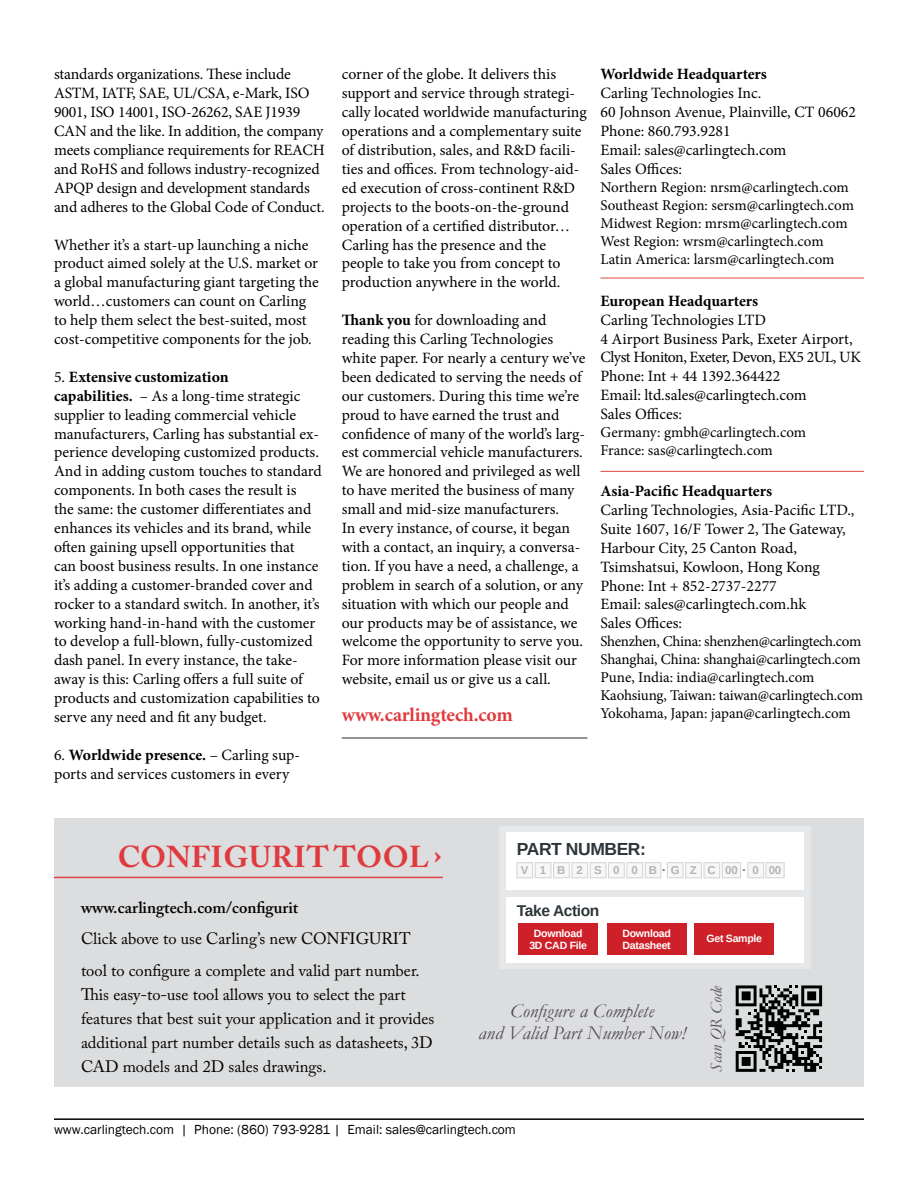
<style>
.page{position:relative;width:918px;height:1188px;background:#fff}
.page>*{position:absolute;margin:0;border:0;box-sizing:border-box;transform-origin:0 0}
.t1{font:700 30px "Adobe Caslon Pro";letter-spacing:.015em;color:#e03a3e}
.t2{font:italic 19.5px/22.5px "Garamond";letter-spacing:.01em;color:#4d4d4f;text-align:center}
.t3{font:700 19.5px "Minion Pro";letter-spacing:-.01em;color:#e03a3e}
.t4{font:700 17.55px "Arimo";letter-spacing:-.025em;color:#2d3539}
.t5{font:16.5px/24px "Adobe Caslon Pro";color:#000}
.t6{font:600 16.5px "Adobe Caslon Pro";color:#000}
.t7{font:italic 16.5px "Garamond";color:#4d4d4f}
.t8{font:15.75px/18.9px "Minion Pro";letter-spacing:-.005em;color:#000}
.t9{font:700 15.75px "Minion Pro";color:#000}
.t10{font:700 15.6px "Arimo";letter-spacing:-.025em;color:#2d3539}
.t11{font:15px/18px "Minion Pro";letter-spacing:-.005em;color:#000}
.t12{font:13.5px "Franklin Gothic";color:#000}
.t13{font:700 11.55px "Arimo";letter-spacing:.945em;color:#b4b4b3}
.t14{font:700 10.5px/11.7px "Arimo";letter-spacing:-.025em;color:#fff;text-align:center}
.s1{font-weight:700}
</style>
<div class="page">
<hr style="left:54px;top:1118px;width:810px;height:2px;background:#000">
<div style="left:54px;top:818px;width:810px;height:269px;background:#dcddde"></div>
<hr style="left:54px;top:877px;width:389px;height:1px;background:#e24644">
<div style="left:500px;top:826px;width:311px;height:142px;background:#e6e7e8"></div>
<div style="left:506px;top:832px;width:298px;height:58px;background:#fff"></div>
<div style="left:506px;top:897px;width:298px;height:65px;background:#fff"></div>
<div style="left:517px;top:863px;width:16px;height:15px;background:#f6f7f8"></div>
<div style="left:517px;top:863px;width:16px;height:15px;border:1px solid #d1d3d4"></div>
<div style="left:535px;top:863px;width:16px;height:15px;background:#f6f7f8"></div>
<div style="left:535px;top:863px;width:16px;height:15px;border:1px solid #d1d3d4"></div>
<div style="left:554px;top:863px;width:15px;height:15px;background:#f6f7f8"></div>
<div style="left:553px;top:863px;width:16px;height:15px;border:1px solid #d1d3d4"></div>
<div style="left:572px;top:863px;width:16px;height:15px;background:#f6f7f8"></div>
<div style="left:572px;top:863px;width:16px;height:15px;border:1px solid #d1d3d4"></div>
<div style="left:590px;top:863px;width:16px;height:15px;background:#f6f7f8"></div>
<div style="left:590px;top:863px;width:16px;height:15px;border:1px solid #d1d3d4"></div>
<div style="left:609px;top:863px;width:15px;height:15px;background:#f6f7f8"></div>
<div style="left:608px;top:863px;width:16px;height:15px;border:1px solid #d1d3d4"></div>
<div style="left:627px;top:863px;width:16px;height:15px;background:#f6f7f8"></div>
<div style="left:627px;top:863px;width:16px;height:15px;border:1px solid #d1d3d4"></div>
<div style="left:645px;top:863px;width:16px;height:15px;background:#f6f7f8"></div>
<div style="left:645px;top:863px;width:16px;height:15px;border:1px solid #d1d3d4"></div>
<div style="left:667px;top:863px;width:16px;height:15px;background:#f6f7f8"></div>
<div style="left:667px;top:863px;width:16px;height:15px;border:1px solid #d1d3d4"></div>
<div style="left:686px;top:863px;width:15px;height:15px;background:#f6f7f8"></div>
<div style="left:686px;top:863px;width:16px;height:15px;border:1px solid #d1d3d4"></div>
<div style="left:704px;top:863px;width:16px;height:15px;background:#f6f7f8"></div>
<div style="left:704px;top:863px;width:16px;height:15px;border:1px solid #d1d3d4"></div>
<div style="left:722px;top:863px;width:19px;height:15px;background:#f6f7f8"></div>
<div style="left:722px;top:863px;width:19px;height:15px;border:1px solid #d1d3d4"></div>
<div style="left:748px;top:863px;width:16px;height:15px;background:#f6f7f8"></div>
<div style="left:748px;top:863px;width:16px;height:15px;border:1px solid #d1d3d4"></div>
<div style="left:766px;top:863px;width:18px;height:15px;background:#f6f7f8"></div>
<div style="left:766px;top:863px;width:18px;height:15px;border:1px solid #d1d3d4"></div>
<div style="left:518px;top:924px;width:80px;height:31px;background:#ce2029"></div>
<div style="left:607px;top:924px;width:79px;height:31px;background:#ce2029"></div>
<div style="left:694px;top:924px;width:80px;height:31px;background:#ce2029"></div>
<svg style="left:736px;top:985px;width:86px;height:87px"></svg>
<hr style="left:601px;top:278px;width:263px;height:1px;background:#e24644">
<hr style="left:342px;top:738px;width:245px;height:1px;background:#292829">
<hr style="left:601px;top:471px;width:263px;height:1px;background:#e24644">
<p class="t8" style="left:54px;top:65px;width:272px">standards organizations. These include ASTM, IATF, SAE, UL/CSA, e-Mark, ISO 9001, ISO 14001, ISO-26262, SAE J1939<br>CAN and the like. In addition, the company meets compliance requirements for REACH and RoHS and follows industry-recognized APQP design and development standards and adheres to the Global Code of Conduct.</p>
<p class="t8" style="left:54px;top:235px;width:266px">Whether it’s a start-up launching a niche product aimed solely at the U.S. market or a global manufacturing giant targeting the world…customers can count on Carling to help them select the best-suited, most cost-competitive components for the job.</p>
<p class="t8" style="left:54px;top:367px;width:269px">5. <span class="s1">Extensive customization<br>capabilities.</span> – As a long-time strategic supplier to leading commercial vehicle manufacturers, Carling has substantial ex&shy;perience developing customized products.<br>And in adding custom touches to standard components. In both cases the result is<br>the same: the customer differentiates and enhances its vehicles and its brand, while often gaining upsell opportunities that<br>can boost business results. In one instance it’s adding a customer-branded cover and rocker to a standard switch. In another, it’s working hand-in-hand with the customer to develop a full-blown, fully-customized dash panel. In every instance, the take&shy;away is this: Carling offers a full suite of products and customization capabilities to serve any need and fit any budget.</p>
<p class="t8" style="left:54px;top:745px;width:248px">6. <span class="s1">Worldwide presence.</span> – Carling sup&shy;ports and services customers in every</p>
<p class="t8" style="left:342px;top:65px;width:247px">corner of the globe. It delivers this support and service through strategi&shy;cally located worldwide manufacturing operations and a complementary suite of distribution, sales, and R&amp;D facili&shy;ties and offices. From technology-aid&shy;ed execution of cross-continent R&amp;D projects to the boots-on-the-ground operation of a certified distributor… Carling has the presence and the people to take you from concept to production anywhere in the world.</p>
<p class="t8" style="left:342px;top:311px;width:245px"><span class="s1">Thank you</span> for downloading and reading this Carling Technologies white paper. For nearly a century we’ve been dedicated to serving the needs of our customers. During this time we’re proud to have earned the trust and confidence of many of the world’s larg&shy;est commercial vehicle manufacturers.<br>We are honored and privileged as well to have merited the business of many small and mid-size manufacturers.<br>In every instance, of course, it began with a contact, an inquiry, a conversa&shy;tion. If you have a need, a challenge, a problem in search of a solution, or any situation with which our people and our products may be of assistance, we welcome the opportunity to serve you.<br>For more information please visit our website, email us or give us a call.</p>
<p class="t3" style="left:342px;top:701px;width:173px">www.carlingtech.com</p>
<p class="t9" style="left:601px;top:63px;width:168px">Worldwide Headquarters</p>
<p class="t8" style="left:601px;top:84px;width:257px">Carling Technologies Inc.<br>60 Johnson Avenue, Plainville, CT 06062<br>Phone: 860.793.9281<br>Email: sales@carlingtech.com<br>Sales Offices:</p>
<p class="t11" style="left:601px;top:178px;width:255px">Northern Region: nrsm@carlingtech.com Southeast Region: sersm@carlingtech.com Midwest Region: mrsm@carlingtech.com West Region: wrsm@carlingtech.com Latin America: larsm@carlingtech.com</p>
<p class="t9" style="left:601px;top:290px;width:159px">European Headquarters</p>
<p class="t8" style="left:601px;top:310px;width:262px">Carling Technologies LTD<br>4 Airport Business Park, Exeter Airport,<br>Clyst Honiton, Exeter, Devon, EX5 2UL, UK<br>Phone: Int + 44 1392.364422<br>Email: ltd.sales@carlingtech.com<br>Sales Offices:</p>
<p class="t11" style="left:601px;top:423px;width:207px">Germany: gmbh@carlingtech.com<br>France: sas@carlingtech.com</p>
<p class="t9" style="left:601px;top:480px;width:173px">Asia-Pacific Headquarters</p>
<p class="t8" style="left:601px;top:501px;width:256px">Carling Technologies, Asia-Pacific LTD.,<br>Suite 1607, 16/F Tower 2, The Gateway,<br>Harbour City, 25 Canton Road,<br>Tsimshatsui, Kowloon, Hong Kong<br>Phone: Int + 852-2737-2277<br>Email: sales@carlingtech.com.hk<br>Sales Offices:</p>
<p class="t11" style="left:601px;top:633px;width:264px">Shenzhen, China: shenzhen@carlingtech.com Shanghai, China: shanghai@carlingtech.com Pune, India: india@carlingtech.com Kaohsiung, Taiwan: taiwan@carlingtech.com Yokohama, Japan: japan@carlingtech.com</p>
<p class="t4" style="left:517px;top:837px;width:131px">PART NUMBER:</p>
<h1 class="t1" style="left:118px;top:840px;width:326px">CONFIGURIT TOOL›</h1>
<p class="t6" style="left:81px;top:898px;width:219px">www.carlingtech.com/configurit</p>
<p class="t5" style="left:81px;top:923px;width:340px;line-height:31.5px">Click above to use Carling’s new CONFIGURIT tool to configure a complete and valid part number.</p>
<p class="t5" style="left:81px;top:982px;width:355px">This easy-to-use tool allows you to select the part features that best suit your application and it provides additional part number details such as datasheets, 3D CAD models and 2D sales drawings.</p>
<p class="t7" style="left:706px;top:1072px;width:88px;rotate:-90deg">Scan QR Code</p>
<p class="t13" style="left:521px;top:862px;width:262px">V1B2S0 0B<sup>-</sup>GZC00<sup>-</sup>000</p>
<p class="t10" style="left:517px;top:900px;width:84px">Take Action</p>
<p class="t14" style="left:529px;top:928px;width:59px">Download<br>3D CAD File</p>
<p class="t14" style="left:622px;top:928px;width:50px;text-align:left">Download<br>Datasheet</p>
<p class="t14" style="left:707px;top:933px;width:57px">Get Sample</p>
<p class="t2" style="left:478px;top:999px;width:209px">Configure a Complete<br>and Valid Part Number Now!</p>
<p class="t12" style="left:54px;top:1122px;width:463px">www.carlingtech.com | Phone: (860) 793-9281 | Email: sales@carlingtech.com</p>
</div>
